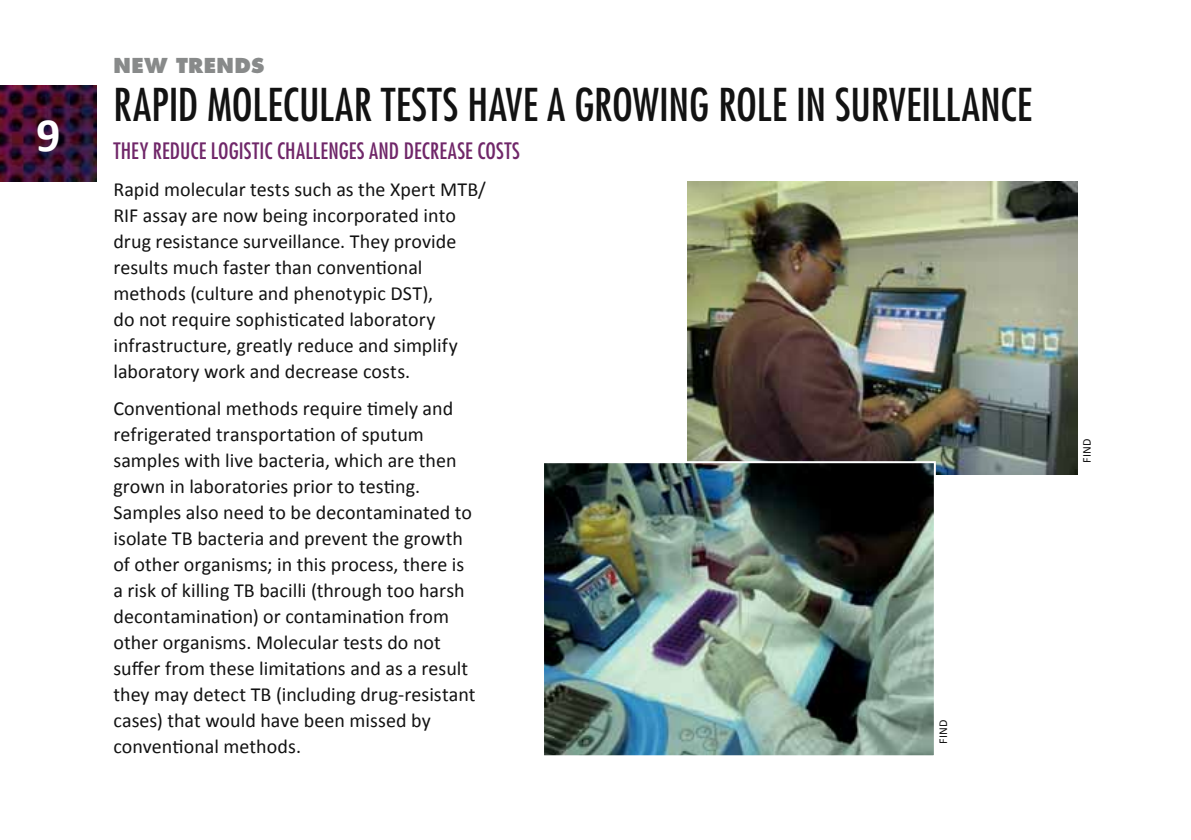
<style>
.page{position:relative;width:1191px;height:840px;background:#fff}
.page>*{position:absolute;margin:0;border:0;box-sizing:border-box;transform-origin:0 0}
.t1{font:700 48px "Calibri";color:#fff}
.t2{font:condensed 44px "Futura";color:#121212}
.t3{font:condensed 22px "Futura";color:#702769}
.t4{font:20px/26px "Calibri";letter-spacing:.005em;color:#121212}
.t5{font:800 20px "Futura";letter-spacing:.02em;color:#888a8a}
.t6{font:12px "Calibri";letter-spacing:.02em;color:#121212}
</style>
<div class="page">
<img style="left:0;top:85px;width:96px;height:96px">
<img style="left:687px;top:181px;width:390px;height:293px">
<img style="left:545px;top:464px;width:388px;height:289px">
<div style="left:542px;top:461px;width:394px;height:295px;border:2px solid #fff"></div>
<h1 class="t1" style="left:36px;top:104px;width:26px">9</h1>
<p class="t5" style="left:113px;top:52px;width:152px">NEW TRENDS</p>
<h2 class="t2" style="left:113px;top:77px;width:920px">RAPID MOLECULAR TESTS HAVE A GROWING ROLE IN SURVEILLANCE</h2>
<p class="t3" style="left:113px;top:137px;width:50px">THEY REDUCE</p>
<p class="t3" style="left:211px;top:137px;width:9px">LOGISTIC</p>
<p class="t3" style="left:277px;top:137px;width:10px">CHALLENGES</p>
<p class="t3" style="left:369px;top:137px;width:44px">AND DECREASE</p>
<p class="t3" style="left:477px;top:137px;width:10px">COSTS</p>
<p class="t4" style="left:113px;top:176px;width:374px">Rapid molecular tests such as the Xpert MTB/ RIF assay are now being incorporated into drug resistance surveillance. They provide results much faster than conventional methods (culture and phenotypic DST),<br>do not require sophisticated laboratory infrastructure, greatly reduce and simplify laboratory work and decrease costs.</p>
<p class="t4" style="left:113px;top:395px;width:364px">Conventional methods require timely and refrigerated transportation of sputum samples with live bacteria, which are then grown in laboratories prior to testing.<br>Samples also need to be decontaminated to isolate TB bacteria and prevent the growth of other organisms; in this process, there is a risk of killing TB bacilli (through too harsh decontamination) or contamination from other organisms. Molecular tests do not suffer from these limitations and as a result they may detect TB (including drug-resistant cases) that would have been missed by conventional methods.</p>
<p class="t6" style="left:935px;top:743px;width:26px;rotate:-90deg">FIND</p>
<p class="t6" style="left:1079px;top:463px;width:26px;rotate:-90deg">FIND</p>
</div>
